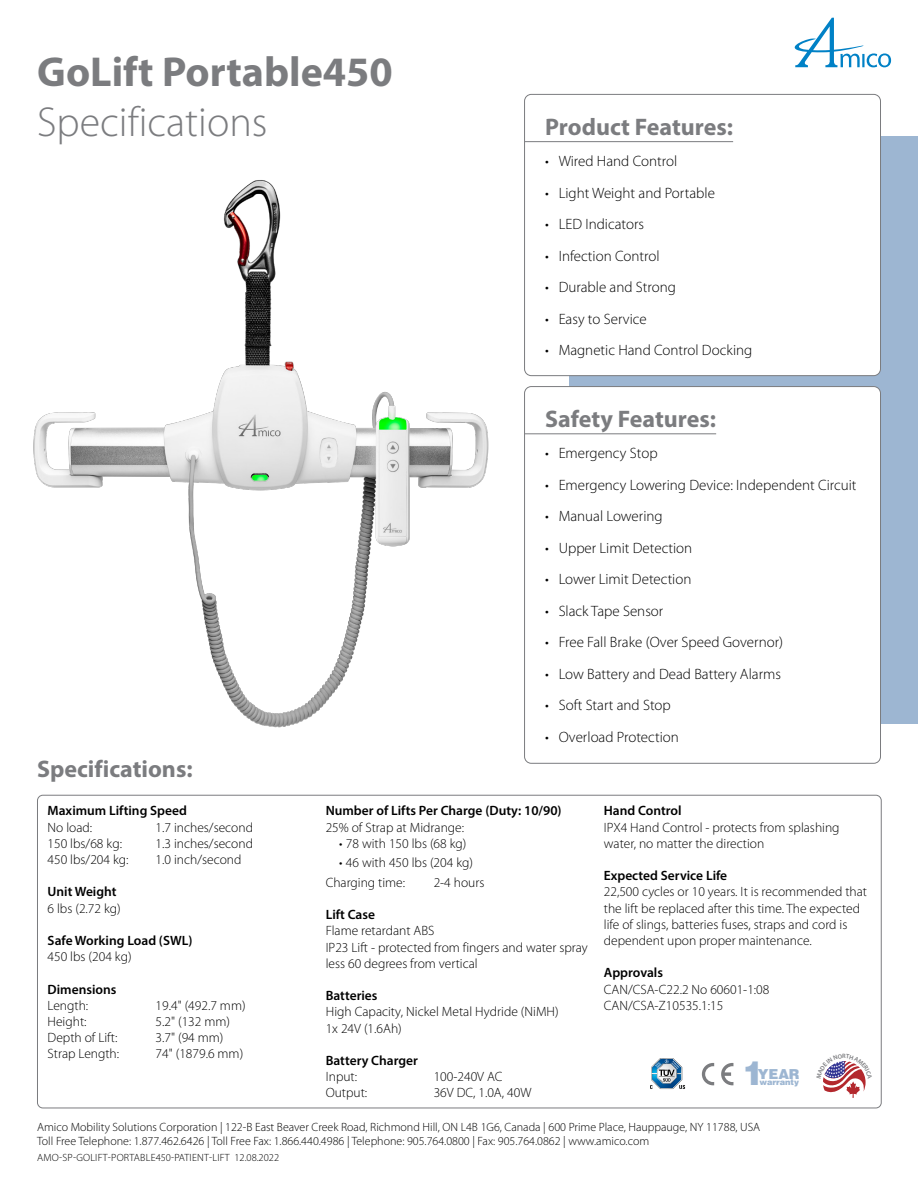
<style>
.page{position:relative;width:918px;height:1188px;background:#fff}
.page>*{position:absolute;margin:0;border:0;box-sizing:border-box;transform-origin:0 0}
.t1{font:700 42px "Myriad Pro";color:#7b7c7f}
.Subtitle{font:300 42px "Myriad Pro";color:#7b7c7f}
.t2{font:900 32.85px "Helvetica LT Std";color:#9db6d2}
.General_Spec_Feature{font:700 24px "Myriad Pro";color:#7b7c7f}
.Heading{font:700 24px "Myriad Pro";color:#7b7c7f}
.t3{font:300 15px "Myriad Pro";color:#000}
.t4{font:900 13.8px "Helvetica LT Std";color:#9db6d2}
.Spec_Text{font:300 13.5px/16.2px "Myriad Pro";color:#000}
.Spec_Text_Header{font:600 13.5px "Myriad Pro";color:#000}
.t5{font:300 12px/14.4px "Myriad Pro";color:#000}
.code{font:300 10.5px "Myriad Pro";letter-spacing:.02em;color:#000}
.t6{font:900 8.25px "Helvetica LT Std";letter-spacing:-.005em;color:#9db6d2}
.t7{font:600 6.3px "Myriad Pro";color:#7b7c7f}
</style>
<div class="page">
<svg style="left:794px;top:18px;width:97px;height:49px"></svg>
<div style="left:569px;top:136px;width:349px;height:588px;background:#9db6d2"></div>
<div style="left:525px;top:94px;width:356px;height:282px;background:#fff;border-radius:7px"></div>
<hr style="left:525px;top:141px;width:208px;height:1px;background:#7b7c7f">
<div style="left:524px;top:94px;width:357px;height:282px;border:1px solid #7b7c7f;border-radius:7px"></div>
<div style="left:525px;top:387px;width:356px;height:376px;background:#fff;border-radius:7px"></div>
<hr style="left:525px;top:433px;width:191px;height:1px;background:#7b7c7f">
<div style="left:524px;top:386px;width:357px;height:378px;border:1px solid #7b7c7f;border-radius:7px"></div>
<img style="left:33px;top:180px;width:456px;height:548px">
<svg style="left:702px;top:1063px;width:12px;height:22px"></svg>
<svg style="left:721px;top:1063px;width:12px;height:22px"></svg>
<svg style="left:650px;top:1058px;width:35px;height:31px"></svg>
<svg style="left:823px;top:1061px;width:43px;height:37px"></svg>
<p class="t1" style="left:37px;top:44px;width:357px">GoLift Portable450</p>
<p class="Subtitle" style="left:37px;top:97px;width:232px">Specifications</p>
<p class="General_Spec_Feature" style="left:545px;top:111px;width:189px">Product Features:</p>
<p class="t3" style="left:545px;top:152px;width:134px">• Wired Hand Control</p>
<p class="t3" style="left:545px;top:183px;width:171px">• Light Weight and Portable</p>
<p class="t3" style="left:545px;top:215px;width:100px">• LED Indicators</p>
<p class="t3" style="left:545px;top:246px;width:116px">• Infection Control</p>
<p class="t3" style="left:545px;top:278px;width:132px">• Durable and Strong</p>
<p class="t3" style="left:545px;top:309px;width:103px">• Easy to Service</p>
<p class="t3" style="left:545px;top:341px;width:209px">• Magnetic Hand Control Docking</p>
<p class="Heading" style="left:37px;top:753px;width:157px">Specifications:</p>
<p class="Spec_Text_Header" style="left:48px;top:802px;width:141px">Maximum Lifting Speed</p>
<p class="Spec_Text" style="left:48px;top:819px;width:46px">No load:</p>
<p class="Spec_Text" style="left:156px;top:819px;width:99px">1.7 inches/second</p>
<p class="Spec_Text" style="left:48px;top:835px;width:76px">150 lbs/68 kg:</p>
<p class="Spec_Text" style="left:156px;top:835px;width:99px">1.3 inches/second</p>
<p class="Spec_Text" style="left:48px;top:851px;width:83px">450 lbs/204 kg:</p>
<p class="Spec_Text" style="left:156px;top:851px;width:87px">1.0 inch/second</p>
<p class="Spec_Text_Header" style="left:48px;top:883px;width:70px">Unit Weight</p>
<p class="Spec_Text" style="left:48px;top:900px;width:75px">6 lbs (2.72 kg)</p>
<p class="Spec_Text_Header" style="left:48px;top:932px;width:146px">Safe Working Load (SWL)</p>
<p class="Spec_Text" style="left:48px;top:949px;width:86px">450 lbs (204 kg)</p>
<p class="Spec_Text_Header" style="left:48px;top:981px;width:70px">Dimensions</p>
<p class="Spec_Text" style="left:48px;top:997px;width:42px">Length:</p>
<p class="Spec_Text" style="left:156px;top:997px;width:92px">19.4" (492.7 mm)</p>
<p class="Spec_Text" style="left:48px;top:1013px;width:40px">Height:</p>
<p class="Spec_Text" style="left:156px;top:1013px;width:76px">5.2" (132 mm)</p>
<p class="Spec_Text" style="left:48px;top:1030px;width:71px">Depth of Lift:</p>
<p class="Spec_Text" style="left:156px;top:1030px;width:69px">3.7" (94 mm)</p>
<p class="Spec_Text" style="left:48px;top:1046px;width:73px">Strap Length:</p>
<p class="Spec_Text" style="left:156px;top:1046px;width:89px">74" (1879.6 mm)</p>
<p class="General_Spec_Feature" style="left:545px;top:403px;width:172px">Safety Features:</p>
<p class="t3" style="left:545px;top:444px;width:114px">• Emergency Stop</p>
<p class="t3" style="left:545px;top:476px;width:313px">• Emergency Lowering Device: Independent Circuit</p>
<p class="t3" style="left:545px;top:507px;width:119px">• Manual Lowering</p>
<p class="t3" style="left:545px;top:539px;width:149px">• Upper Limit Detection</p>
<p class="t3" style="left:545px;top:570px;width:148px">• Lower Limit Detection</p>
<p class="t3" style="left:545px;top:602px;width:120px">• Slack Tape Sensor</p>
<p class="t3" style="left:545px;top:633px;width:239px">• Free Fall Brake (Over Speed Governor)</p>
<p class="t3" style="left:545px;top:665px;width:237px">• Low Battery and Dead Battery Alarms</p>
<p class="t3" style="left:545px;top:696px;width:127px">• Soft Start and Stop</p>
<p class="t3" style="left:545px;top:728px;width:135px">• Overload Protection</p>
<p class="Spec_Text_Header" style="left:326px;top:802px;width:237px">Number of Lifts Per Charge (Duty: 10/90)</p>
<p class="Spec_Text" style="left:326px;top:819px;width:140px">25% of Strap at Midrange:</p>
<p class="Spec_Text" style="left:339px;top:835px;width:129px">• 78 with 150 lbs (68 kg)</p>
<p class="Spec_Text" style="left:339px;top:855px;width:135px">• 46 with 450 lbs (204 kg)</p>
<p class="Spec_Text" style="left:326px;top:874px;width:81px">Charging time:</p>
<p class="Spec_Text" style="left:434px;top:874px;width:52px">2-4 hours</p>
<p class="Spec_Text_Header" style="left:326px;top:906px;width:51px">Lift Case</p>
<p class="Spec_Text" style="left:326px;top:923px;width:110px">Flame retardant ABS</p>
<p class="Spec_Text" style="left:326px;top:939px;width:264px">IP23 Lift - protected from fingers and water spray less 60 degrees from vertical</p>
<p class="Spec_Text_Header" style="left:326px;top:987px;width:53px">Batteries</p>
<p class="Spec_Text" style="left:326px;top:1004px;width:234px">High Capacity, Nickel Metal Hydride (NiMH)</p>
<p class="Spec_Text" style="left:326px;top:1020px;width:78px">1x 24V (1.6Ah)</p>
<p class="Spec_Text_Header" style="left:326px;top:1052px;width:94px">Battery Charger</p>
<p class="Spec_Text" style="left:326px;top:1068px;width:33px">Input:</p>
<p class="Spec_Text" style="left:434px;top:1068px;width:70px">100-240V AC</p>
<p class="Spec_Text" style="left:326px;top:1085px;width:43px">Output:</p>
<p class="Spec_Text" style="left:434px;top:1085px;width:99px">36V DC, 1.0A, 40W</p>
<p class="Spec_Text_Header" style="left:604px;top:802px;width:79px">Hand Control</p>
<p class="Spec_Text" style="left:604px;top:819px;width:237px">IPX4 Hand Control - protects from splashing water, no matter the direction</p>
<p class="Spec_Text_Header" style="left:604px;top:867px;width:125px">Expected Service Life</p>
<p class="Spec_Text" style="left:604px;top:884px;width:265px">22,500 cycles or 10 years. It is recommended that the lift be replaced after this time. The expected life of slings, batteries fuses, straps and cord is dependent upon proper maintenance.</p>
<p class="Spec_Text_Header" style="left:604px;top:964px;width:61px">Approvals</p>
<p class="Spec_Text" style="left:604px;top:981px;width:167px">CAN/CSA-C22.2 No 60601-1:08</p>
<p class="Spec_Text" style="left:604px;top:997px;width:121px">CAN/CSA-Z10535.1:15</p>
<p class="t2" style="left:743px;top:1052px;width:23px">1</p>
<p class="t4" style="left:758px;top:1065px;width:43px">YEAR</p>
<p class="t6" style="left:760px;top:1077px;width:41px">warranty</p>
<p class="t7" style="left:842px;top:1052px;width:5px">R</p>
<p class="t5" style="left:37px;top:1119px;width:725px">Amico Mobility Solutions Corporation | 122-B East Beaver Creek Road, Richmond Hill, ON L4B 1G6, Canada | 600 Prime Place, Hauppauge, NY 11788, USA<br>Toll Free Telephone: 1.877.462.6426 | Toll Free Fax: 1.866.440.4986 | Telephone: 905.764.0800 | Fax: 905.764.0862 | www.amico.com</p>
<p class="code" style="left:37px;top:1152px;width:243px">AMO-SP-GOLIFT-PORTABLE450-PATIENT-LIFT 12.08.2022</p>
</div>
